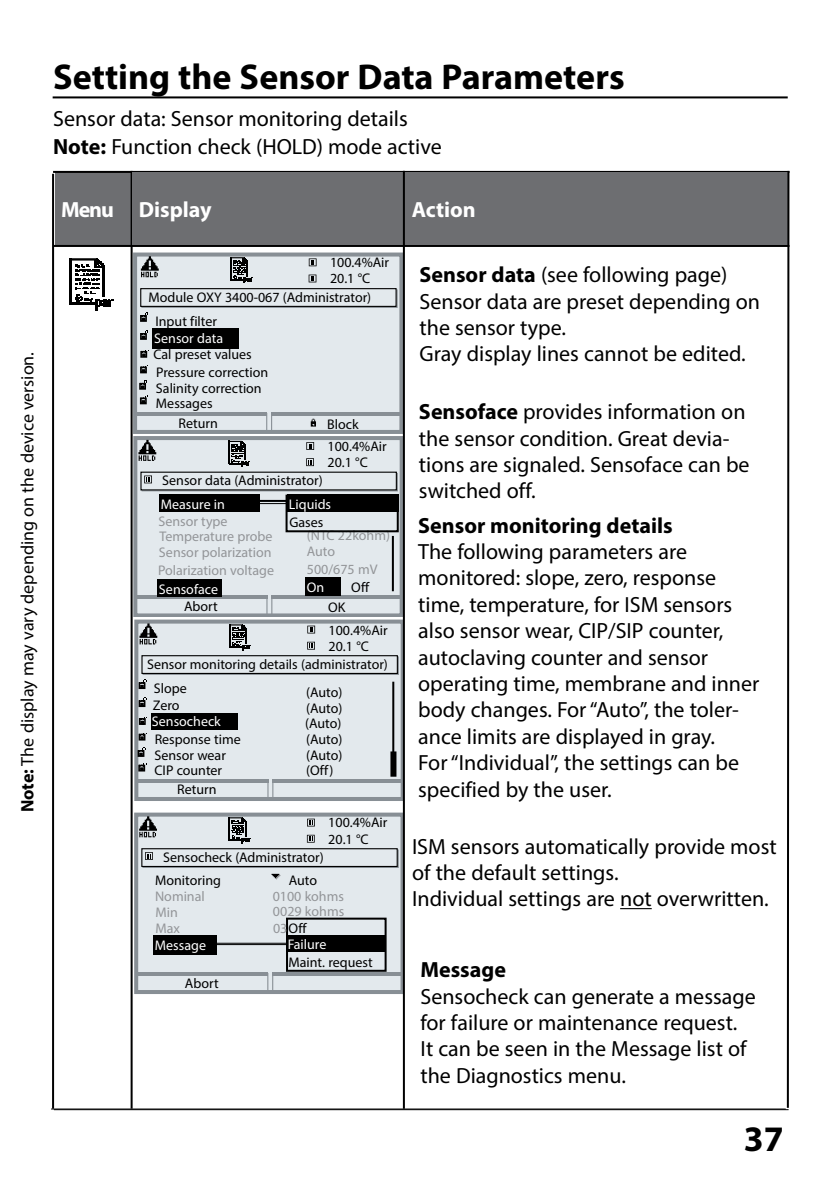
<style>
.page{position:relative;width:834px;height:1191px;background:#fff}
.page>*{position:absolute;margin:0;border:0;box-sizing:border-box;transform-origin:0 0}
.Kapitel_2_Seitentite{font:700 36px "Myriad Pro";color:#000}
.t1{font:22px/26.4px "Myriad Pro";color:#000}
.Normal_fett{font:700 22px "Myriad Pro";color:#000}
.Tabellentitel_negati{font:700 22px "Myriad Pro";color:#fff}
.t2{font:18px "Myriad Pro";color:#000}
.Display{font:14px "Myriad Pro";color:#000}
.Display_grau{font:14px "Myriad Pro";color:#939598}
.Display_negativ{font:14px "Myriad Pro";color:#fff}
.s1{font-weight:700}
.s2{color:#939598}
</style>
<div class="page">
<hr style="left:51px;top:1108px;width:734px;height:1px;background:#000">
<hr style="left:54px;top:1109px;width:734px;height:1px;background:#000">
<div style="left:133px;top:436px;width:269px;height:181px;border:4px solid #888f95"></div>
<hr style="left:135px;top:595px;width:132px;height:4px;background:#888f95">
<hr style="left:53px;top:96px;width:734px;height:2px;background:#000">
<div style="left:55px;top:173px;width:76px;height:72px;background:#6d6e71"></div>
<hr style="left:72px;top:302px;width:22px;height:3px;background:#000">
<hr style="left:70px;top:258px;width:2px;height:47px;background:#000">
<hr style="left:71px;top:258px;width:26px;height:2px;background:#000">
<svg style="left:75px;top:258px;width:38px;height:52px"></svg>
<hr style="left:52px;top:174px;width:2px;height:934px;background:#000">
<hr style="left:131px;top:171px;width:2px;height:937px;background:#000">
<hr style="left:53px;top:171px;width:736px;height:2px;background:#000">
<hr style="left:53px;top:245px;width:736px;height:2px;background:#000">
<div style="left:133px;top:252px;width:269px;height:182px;border:4px solid #888f95"></div>
<hr style="left:135px;top:412px;width:132px;height:3px;background:#888f95">
<svg style="left:139px;top:256px;width:263px;height:177px;background:#cdd3d6"></svg>
<svg style="left:138px;top:440px;width:264px;height:176px;background:#cfd5d9"></svg>
<div style="left:133px;top:173px;width:272px;height:72px;background:#6d6e71"></div>
<div style="left:405px;top:173px;width:382px;height:72px;background:#6d6e71"></div>
<div style="left:134px;top:812px;width:269px;height:182px;border:4px solid #888f95"></div>
<hr style="left:136px;top:972px;width:132px;height:3px;background:#888f95">
<div style="left:305px;top:577px;width:35px;height:19px;background:#000"></div>
<div style="left:134px;top:619px;width:269px;height:182px;border:4px solid #888f95"></div>
<hr style="left:136px;top:779px;width:132px;height:3px;background:#888f95">
<svg style="left:138px;top:623px;width:265px;height:177px;background:#cfd4d8"></svg>
<svg style="left:139px;top:816px;width:264px;height:177px;background:#c8cdd1"></svg>
<hr style="left:620px;top:908px;width:31px;height:1px;background:#000">
<hr style="left:786px;top:171px;width:3px;height:936px;background:#000">
<div style="left:159px;top:494px;width:100px;height:17px;background:#000"></div>
<div style="left:287px;top:494px;width:111px;height:17px;background:#000"></div>
<div style="left:285px;top:494px;width:113px;height:38px;border:2px solid #000"></div>
<hr style="left:256px;top:500px;width:32px;height:2px;background:#000">
<hr style="left:256px;top:503px;width:32px;height:1px;background:#000">
<hr style="left:392px;top:536px;width:2px;height:55px;background:#000">
<hr style="left:403px;top:171px;width:2px;height:937px;background:#000">
<hr style="left:392px;top:681px;width:2px;height:94px;background:#000">
<div style="left:390px;top:751px;width:6px;height:25px;background:#000"></div>
<p class="Kapitel_2_Seitentite" style="left:53px;top:53px;width:573px">Setting the Sensor Data Parameters</p>
<p class="t1" style="left:53px;top:105px;width:356px">Sensor data: Sensor monitoring details</p>
<p class="t1" style="left:53px;top:133px;width:390px"><span class="s1">Note:</span> Function check (HOLD) mode active</p>
<p class="Tabellentitel_negati" style="left:61px;top:195px;width:54px">Menu</p>
<p class="t2" style="left:16px;top:812px;width:462px;rotate:-90deg"><span class="s1">Note:</span> The display may vary depending on the device version.</p>
<p class="Tabellentitel_negati" style="left:139px;top:195px;width:75px">Display</p>
<p class="Tabellentitel_negati" style="left:411px;top:195px;width:66px">Action</p>
<p class="Display" style="left:330px;top:254px;width:61px">100.4%Air</p>
<p class="Display" style="left:330px;top:270px;width:42px">20.1 °C</p>
<p class="Display" style="left:149px;top:288px;width:224px">Module OXY 3400-067 (Administrator)</p>
<p class="Display" style="left:155px;top:313px;width:63px">Input filter</p>
<p class="Display_negativ" style="left:154px;top:330px;width:70px">Sensor data</p>
<p class="Display" style="left:153px;top:346px;width:100px">Cal preset values</p>
<p class="Display" style="left:156px;top:364px;width:113px">Pressure correction</p>
<p class="Display" style="left:156px;top:380px;width:107px">Salinity correction</p>
<p class="Display" style="left:156px;top:395px;width:58px">Messages</p>
<p class="Display" style="left:178px;top:414px;width:41px">Return</p>
<p class="Display" style="left:327px;top:415px;width:33px">Block</p>
<p class="Display" style="left:327px;top:438px;width:61px">100.4%Air</p>
<p class="Display" style="left:327px;top:454px;width:42px">20.1 °C</p>
<p class="Display" style="left:162px;top:472px;width:162px">Sensor data (Administrator)</p>
<p class="Display_negativ" style="left:161px;top:495px;width:66px">Measure in</p>
<p class="Display_negativ" style="left:289px;top:495px;width:44px">Liquids</p>
<p class="Display_grau" style="left:158px;top:513px;width:71px">Sensor type</p>
<p class="Display_grau" style="left:159px;top:528px;width:114px">Temperature probe</p>
<p class="Display" style="left:289px;top:514px;width:36px">Gases</p>
<p class="Display_grau" style="left:307px;top:527px;width:85px">(NTC 22kohm)</p>
<p class="Display_grau" style="left:159px;top:544px;width:114px">Sensor polarization</p>
<p class="Display_grau" style="left:307px;top:542px;width:30px">Auto</p>
<p class="Display_grau" style="left:158px;top:562px;width:117px">Polarization voltage</p>
<p class="Display_grau" style="left:307px;top:561px;width:72px">500/675 mV</p>
<p class="Display_negativ" style="left:159px;top:580px;width:61px">Sensoface</p>
<p class="Display_negativ" style="left:307px;top:579px;width:19px">On</p>
<p class="Display" style="left:351px;top:578px;width:20px">Off</p>
<p class="Display" style="left:184px;top:598px;width:35px">Abort</p>
<p class="Display" style="left:328px;top:599px;width:19px">OK</p>
<p class="Display" style="left:328px;top:621px;width:61px">100.4%Air</p>
<p class="Display" style="left:328px;top:637px;width:42px">20.1 °C</p>
<p class="Display" style="left:147px;top:655px;width:242px">Sensor monitoring details (administrator)</p>
<p class="Display" style="left:154px;top:679px;width:34px">Slope</p>
<p class="Display" style="left:153px;top:697px;width:28px">Zero</p>
<p class="Display_negativ" style="left:152px;top:713px;width:70px">Sensocheck</p>
<p class="Display" style="left:155px;top:731px;width:87px">Response time</p>
<p class="Display" style="left:154px;top:747px;width:73px">Sensor wear</p>
<p class="Display" style="left:154px;top:762px;width:69px">CIP counter</p>
<p class="Display" style="left:177px;top:781px;width:41px">Return</p>
<p class="Display" style="left:306px;top:683px;width:38px">(Auto)</p>
<p class="Display" style="left:306px;top:700px;width:38px">(Auto)</p>
<p class="Display" style="left:305px;top:714px;width:38px">(Auto)</p>
<p class="Display" style="left:306px;top:746px;width:38px">(Auto)</p>
<p class="Display" style="left:306px;top:761px;width:29px">(Off)</p>
<p class="Display" style="left:306px;top:730px;width:38px">(Auto)</p>
<p class="Display" style="left:328px;top:814px;width:61px">100.4%Air</p>
<p class="Display" style="left:328px;top:830px;width:42px">20.1 °C</p>
<p class="Display" style="left:163px;top:848px;width:162px">Sensocheck (Administrator)</p>
<p class="Display" style="left:155px;top:871px;width:67px">Monitoring</p>
<p class="Display_grau" style="left:155px;top:887px;width:51px">Nominal</p>
<p class="Display_grau" style="left:155px;top:903px;width:24px">Min</p>
<p class="Display_grau" style="left:155px;top:920px;width:26px">Max</p>
<p class="Display_negativ" style="left:155px;top:936px;width:53px">Message</p>
<p class="Display" style="left:185px;top:974px;width:35px">Abort</p>
<p class="Display" style="left:289px;top:871px;width:30px">Auto</p>
<p class="Display_grau" style="left:272px;top:887px;width:73px">0100 kohms</p>
<p class="Display_grau" style="left:273px;top:903px;width:73px">0029 kohms</p>
<p class="Display" style="left:273px;top:919px;width:35px"><span class="s2">03</span>Off</p>
<p class="Display_negativ" style="left:287px;top:935px;width:40px">Failure</p>
<p class="Display" style="left:288px;top:954px;width:86px">Maint. request</p>
<p class="t1" style="left:419px;top:261px;width:309px"><span class="s1">Sensor data</span> (see following page)</p>
<p class="t1" style="left:419px;top:288px;width:342px">Sensor data are preset depending on the sensor type.</p>
<p class="t1" style="left:419px;top:340px;width:328px">Gray display lines cannot be edited.</p>
<p class="t1" style="left:419px;top:398px;width:332px"><span class="s1">Sensoface</span> provides information on the sensor condition. Great devia&shy;tions are signaled. Sensoface can be switched off.</p>
<p class="Normal_fett" style="left:418px;top:511px;width:256px">Sensor monitoring details</p>
<p class="t1" style="left:418px;top:538px;width:342px">The following parameters are monitored: slope, zero, response time, temperature, for ISM sensors also sensor wear, CIP/SIP counter, autoclaving counter and sensor operating time, membrane and inner body changes. For “Auto”, the toler&shy;ance limits are displayed in gray.<br>For “Individual”, the settings can be specified by the user.</p>
<p class="t1" style="left:412px;top:832px;width:366px">ISM sensors automatically provide most of the default settings.</p>
<p class="t1" style="left:412px;top:885px;width:358px">Individual settings are not overwritten.</p>
<p class="Normal_fett" style="left:420px;top:955px;width:87px">Message</p>
<p class="t1" style="left:420px;top:982px;width:337px">Sensocheck can generate a message for failure or maintenance request.<br>It can be seen in the Message list of the Diagnostics menu.</p>
<h1 class="Kapitel_2_Seitentite" style="left:743px;top:1115px;width:41px">37</h1>
</div>
